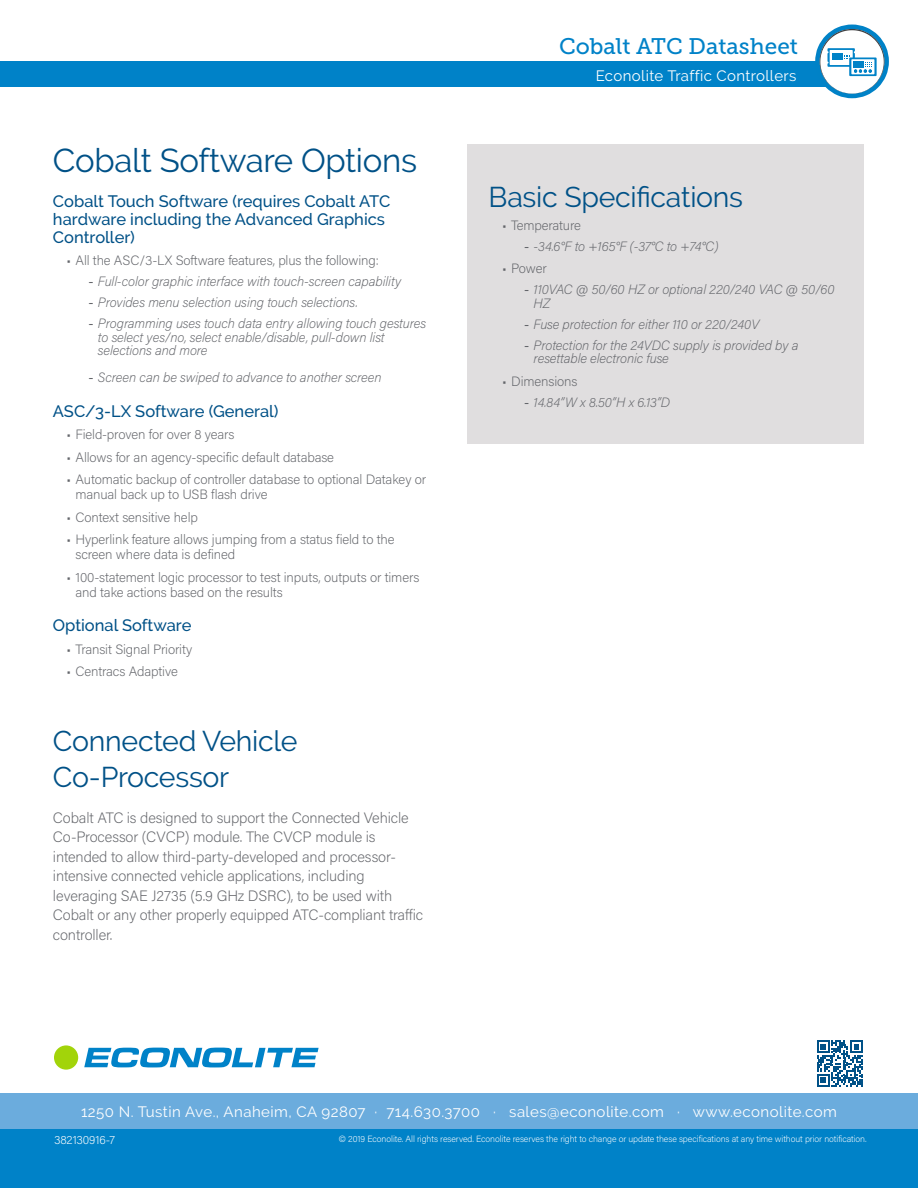
<style>
.page{position:relative;width:918px;height:1188px;background:#fff}
.page>*{position:absolute;margin:0;border:0;box-sizing:border-box;transform-origin:0 0}
.Large_Subheader_-_Bl{font:33px "Raleway";letter-spacing:-.01em;color:#005187}
.LesserSubheader_-_Bl{font:28.5px/36px "Raleway";letter-spacing:-.01em;color:#005187}
.Document_Type_Header{font:22.5px "Museo Slab 500";color:#0082c8}
.Small_Subheader_-_20{font:500 16.5px/18px "Raleway";color:#005187}
.Back_Page_Content{font:200 15px/19.5px "Acumin Pro";letter-spacing:-.01em;color:#63656a}
.t1{font:15px "Raleway";letter-spacing:.03em;color:#fff}
.t2{font:italic 200 13.5px/13.5px "Acumin Pro";letter-spacing:-.01em;color:#63656a}
.t3{font:200 13.5px/15px "Acumin Pro";letter-spacing:-.01em;color:#63656a}
.Back_Page_Part_Numbe{font:200 12px "Acumin Pro";letter-spacing:-.01em;color:#fff}
.t4{font:200 9px "Acumin Pro";letter-spacing:-.01em;color:#fff}
.s1{font-family:"Arial";font-weight:400;font-style:normal}
</style>
<div class="page">
<div style="left:0;top:1094px;width:918px;height:94px;background:#0082c8"></div>
<div style="left:0;top:1094px;width:918px;height:35px;background:#6bacdd"></div>
<svg style="left:817px;top:1040px;width:46px;height:47px"></svg>
<div style="left:0;top:62px;width:864px;height:25px;background:#0082c8"></div>
<svg style="left:84px;top:1048px;width:235px;height:19px"></svg>
<div style="left:54px;top:1045px;width:24px;height:25px;background:#a2d40a;border-radius:50%"></div>
<svg style="left:815px;top:25px;width:74px;height:73px"></svg>
<div style="left:468px;top:144px;width:396px;height:299px;background:#e0dedf"></div>
<p class="Document_Type_Header" style="left:559px;top:33px;width:240px">Cobalt ATC Datasheet</p>
<p class="Large_Subheader_-_Bl" style="left:53px;top:142px;width:366px">Cobalt Software Options</p>
<p class="Small_Subheader_-_20" style="left:53px;top:192px;width:339px">Cobalt Touch Software (requires Cobalt ATC hardware including the Advanced Graphics<br>Controller)</p>
<p class="t3" style="left:66px;top:253px;width:314px">• All the ASC/3-LX Software features, plus the following:</p>
<p class="t2" style="left:89px;top:275px;width:314px"><span class="s1">-</span> Full-color graphic interface with touch-screen capability</p>
<p class="t2" style="left:89px;top:296px;width:271px"><span class="s1">-</span> Provides menu selection using touch selections.</p>
<p class="t2" style="left:98px;top:317px;width:330px;text-indent:-9px"><span class="s1">-</span> Programming uses touch data entry allowing touch gestures to select yes/no, select enable/disable, pull-down list selections and more</p>
<p class="t2" style="left:89px;top:371px;width:294px"><span class="s1">-</span> Screen can be swiped to advance to another screen</p>
<p class="Small_Subheader_-_20" style="left:53px;top:402px;width:227px">ASC/3-LX Software (General)</p>
<p class="t3" style="left:66px;top:427px;width:170px">• Field-proven for over 8 years</p>
<p class="t3" style="left:66px;top:449px;width:269px">• Allows for an agency-specific default database</p>
<p class="t3" style="left:75px;top:472px;width:352px;text-indent:-9px">• Automatic backup of controller database to optional Datakey or manual back up to USB flash drive</p>
<p class="t3" style="left:66px;top:509px;width:133px">• Context sensitive help</p>
<p class="t3" style="left:75px;top:532px;width:321px;text-indent:-9px">• Hyperlink feature allows jumping from a status field to the screen where data is defined</p>
<p class="t3" style="left:75px;top:569px;width:345px;text-indent:-9px">• 100-statement logic processor to test inputs, outputs or timers and take actions based on the results</p>
<p class="Small_Subheader_-_20" style="left:53px;top:617px;width:140px">Optional Software</p>
<p class="t3" style="left:66px;top:641px;width:127px">• Transit Signal Priority</p>
<p class="t3" style="left:66px;top:664px;width:113px">• Centracs Adaptive</p>
<p class="LesserSubheader_-_Bl" style="left:53px;top:722px;width:246px">Connected Vehicle<br>Co-Processor</p>
<p class="Back_Page_Content" style="left:53px;top:807px;width:372px">Cobalt ATC is designed to support the Connected Vehicle Co-Processor (CVCP) module. The CVCP module is intended to allow third-party-developed and processor&shy;intensive connected vehicle applications, including leveraging SAE J2735 (5.9 GHz DSRC), to be used with Cobalt or any other properly equipped ATC-compliant traffic controller.</p>
<p class="t1" style="left:596px;top:67px;width:202px">Econolite Traffic Controllers</p>
<p class="LesserSubheader_-_Bl" style="left:489px;top:179px;width:256px">Basic Specifications</p>
<p class="t3" style="left:502px;top:217px;width:80px">• Temperature</p>
<p class="t2" style="left:525px;top:239px;width:196px"><span class="s1">-</span> -34.6°F to +165°F (-37°C to +74°C)</p>
<p class="t3" style="left:502px;top:261px;width:46px">• Power</p>
<p class="t2" style="left:534px;top:282px;width:303px;text-indent:-9px"><span class="s1">-</span> 110VAC @ 50/60 HZ or optional 220/240 VAC @ 50/60<br>HZ</p>
<p class="t2" style="left:525px;top:317px;width:236px"><span class="s1">-</span> Fuse protection for either 110 or 220/240V</p>
<p class="t2" style="left:534px;top:338px;width:267px;text-indent:-9px"><span class="s1">-</span> Protection for the 24VDC supply is provided by a resettable electronic fuse</p>
<p class="t3" style="left:502px;top:373px;width:77px">• Dimensions</p>
<p class="t2" style="left:525px;top:395px;width:147px"><span class="s1">-</span> 14.84”W x 8.50”H x 6.13”D</p>
<p class="t1" style="left:81px;top:1103px;width:757px">1250 N. Tustin Ave., Anaheim, CA 92807 ∙ 714.630.3700 ∙ sales@econolite.com ∙ www.econolite.com</p>
<p class="Back_Page_Part_Numbe" style="left:54px;top:1132px;width:63px">382130916-7</p>
<p class="t4" style="left:339px;top:1133px;width:529px">© 2019 Econolite. All rights reserved. Econolite reserves the right to change or update these specifications at any time without prior notification.</p>
</div>
